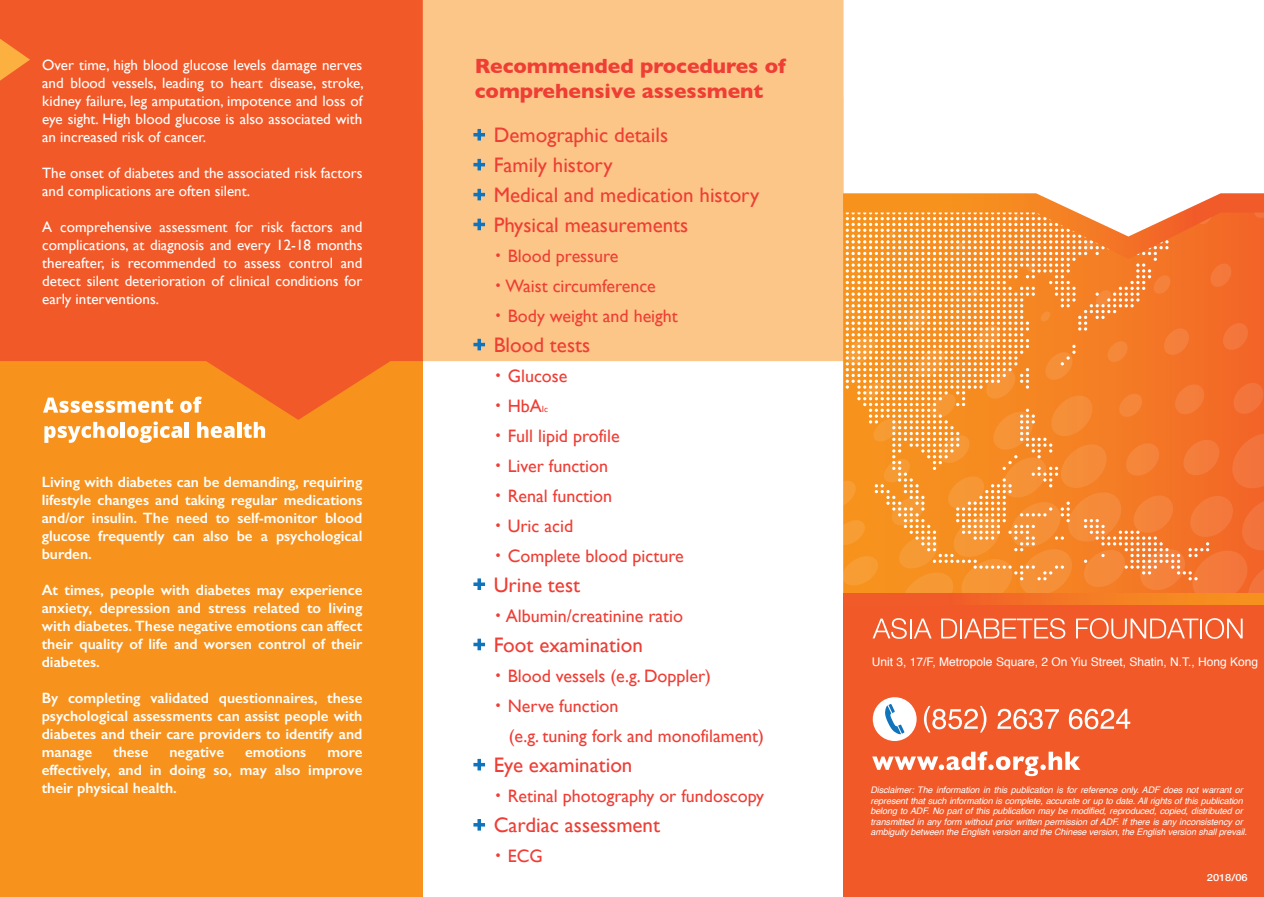
<style>
.page{position:relative;width:1264px;height:897px;background:#fff}
.page>*{position:absolute;margin:0;border:0;box-sizing:border-box;transform-origin:0 0}
.t1{font:21px/30px "Gill Sans";color:#ee3e35}
.t2{font:700 21px/25.2px "Gill Sans";color:#ee3e35}
.t3{font:18px/30px "Gill Sans";color:#ee3e35}
.t4{font:600 15px/18px "Gill Sans";color:#fff;text-align:justify}
.t5{font:15px/18px "Gill Sans";color:#fff;text-align:justify}
.t6{font:12px "Helvetica";color:#fff}
.t7{font:500 9.75px "Helvetica Neue";color:#fff;scale:1.13 1}
.t8{font:italic 9px/10.5px "Helvetica";letter-spacing:-.01em;color:#fff}
.s1{font-family:"Koz Go Pr 6 N"}
.s2{font-size:9px}
</style>
<div class="page">
<div style="left:415px;top:0;width:446px;height:361px;background:#fdc689"></div>
<div style="left:0;top:120px;width:423px;height:777px;background:#f7931d"></div>
<svg style="left:0;top:0;width:423px;height:420px;background:#f15e27"></svg>
<svg style="left:0;top:39px;width:30px;height:42px"></svg>
<div style="left:843px;top:605px;width:420px;height:292px;background:#f15929"></div>
<div style="left:843px;top:0;width:18px;height:130px;background:#fff"></div>
<div style="left:872px;top:697px;width:44px;height:44px;background:#fff;border-radius:50%"></div>
<svg style="left:885px;top:704px;width:19px;height:30px"></svg>
<svg style="left:923px;top:706px;width:63px;height:27px"></svg>
<svg style="left:997px;top:709px;width:61px;height:20px"></svg>
<svg style="left:1068px;top:709px;width:62px;height:20px"></svg>
<svg style="left:843px;top:130px;width:420px;height:509px"></svg>
<svg style="left:872px;top:751px;width:208px;height:25px"></svg>
<svg style="left:43px;top:398px;width:130px;height:15px"></svg>
<svg style="left:180px;top:397px;width:22px;height:16px"></svg>
<svg style="left:44px;top:422px;width:74px;height:21px"></svg>
<hr style="left:121px;top:422px;width:4px;height:16px;background:#fff">
<svg style="left:127px;top:422px;width:55px;height:21px"></svg>
<hr style="left:185px;top:422px;width:4px;height:16px;background:#fff">
<svg style="left:197px;top:422px;width:37px;height:16px"></svg>
<hr style="left:237px;top:422px;width:4px;height:16px;background:#fff">
<svg style="left:243px;top:422px;width:22px;height:16px"></svg>
<svg style="left:473px;top:339px;width:12px;height:11px"></svg>
<svg style="left:473px;top:189px;width:12px;height:11px"></svg>
<svg style="left:473px;top:219px;width:12px;height:11px"></svg>
<svg style="left:473px;top:129px;width:12px;height:12px"></svg>
<svg style="left:473px;top:159px;width:12px;height:11px"></svg>
<svg style="left:473px;top:578px;width:12px;height:12px"></svg>
<svg style="left:473px;top:639px;width:12px;height:11px"></svg>
<svg style="left:473px;top:759px;width:12px;height:11px"></svg>
<svg style="left:473px;top:819px;width:12px;height:12px"></svg>
<p class="t5" style="left:42px;top:56px;width:323px">Over time, high blood glucose levels damage nerves and blood vessels, leading to heart disease, stroke, kidney failure, leg amputation, impotence and loss of eye sight. High blood glucose is also associated with an increased risk of cancer.</p>
<p class="t5" style="left:42px;top:164px;width:322px">The onset of diabetes and the associated risk factors and complications are often silent.</p>
<p class="t5" style="left:42px;top:218px;width:322px">A comprehensive assessment for risk factors and complications, at diagnosis and every 12-18 months thereafter, is recommended to assess control and detect silent deterioration of clinical conditions for early interventions.</p>
<p class="t4" style="left:42px;top:473px;width:322px">Living with diabetes can be demanding, requiring lifestyle changes and taking regular medications and/or insulin. The need to self-monitor blood glucose frequently can also be a psychological burden.</p>
<p class="t4" style="left:42px;top:581px;width:322px">At times, people with diabetes may experience anxiety, depression and stress related to living with diabetes. These negative emotions can affect their quality of life and worsen control of their diabetes.</p>
<p class="t4" style="left:42px;top:689px;width:322px">By completing validated questionnaires, these psychological assessments can assist people with diabetes and their care providers to identify and manage</p>
<p class="t4" style="left:113px;top:743px;width:37px">these</p>
<p class="t4" style="left:169px;top:743px;width:56px">negative</p>
<p class="t4" style="left:245px;top:743px;width:63px">emotions</p>
<p class="t4" style="left:42px;top:743px;width:322px;text-indent:286px">more effectively, and in doing so, may also improve their physical health.</p>
<h1 class="t2" style="left:475px;top:53px;width:312px">Recommended procedures of comprehensive assessment</h1>
<h1 class="t1" style="left:494px;top:120px;width:267px">Demographic details<br>Family history<br>Medical and medication history<br>Physical measurements</h1>
<p class="t3" style="left:489px;top:241px;width:190px"><span class="s1">・</span> Blood pressure<br><span class="s1">・</span> Waist circumference<span class="s1">・</span> Body weight and height</p>
<h1 class="t1" style="left:494px;top:330px;width:98px">Blood tests</h1>
<p class="t3" style="left:489px;top:361px;width:196px"><span class="s1">・</span> Glucose<br><span class="s1">・</span> HbA<span class="s2">Ic<br></span><span class="s1">・</span> Full lipid profile<br><span class="s1">・</span> Liver function<br><span class="s1">・</span> Renal function<br><span class="s1">・</span> Uric acid<br><span class="s1">・</span> Complete blood picture</p>
<h1 class="t1" style="left:494px;top:570px;width:88px">Urine test</h1>
<p class="t3" style="left:489px;top:601px;width:195px"><span class="s1">・</span> Albumin/creatinine ratio</p>
<h1 class="t1" style="left:494px;top:630px;width:151px">Foot examination</h1>
<p class="t3" style="left:489px;top:661px;width:223px"><span class="s1">・</span> Blood vessels (e.g. Doppler)<span class="s1">・</span> Nerve function</p>
<p class="t3" style="left:509px;top:721px;width:257px">(e.g. tuning fork and monofilament)</p>
<h1 class="t1" style="left:494px;top:750px;width:140px">Eye examination</h1>
<p class="t3" style="left:489px;top:781px;width:276px"><span class="s1">・</span> Retinal photography or fundoscopy</p>
<h1 class="t1" style="left:494px;top:810px;width:168px">Cardiac assessment</h1>
<p class="t3" style="left:489px;top:841px;width:55px"><span class="s1">・</span> ECG</p>
<p class="t6" style="left:871px;top:657px;width:388px">Unit 3, 17/F, Metropole Square, 2 On Yiu Street, Shatin, N.T., Hong Kong</p>
<p class="t8" style="left:870px;top:785px;width:378px">Disclaimer: The information in this publication is for reference only. ADF does not warrant or represent that such information is complete, accurate or up to date. All rights of this publication belong to ADF. No part of this publication may be modified, reproduced, copied, distributed or transmitted in any form without prior written permission of ADF. If there is any inconsistency or ambiguity between the English version and the Chinese version, the English version shall prevail.</p>
<p class="t7" style="left:1206px;top:871px;width:38px">2018/06</p>
</div>
